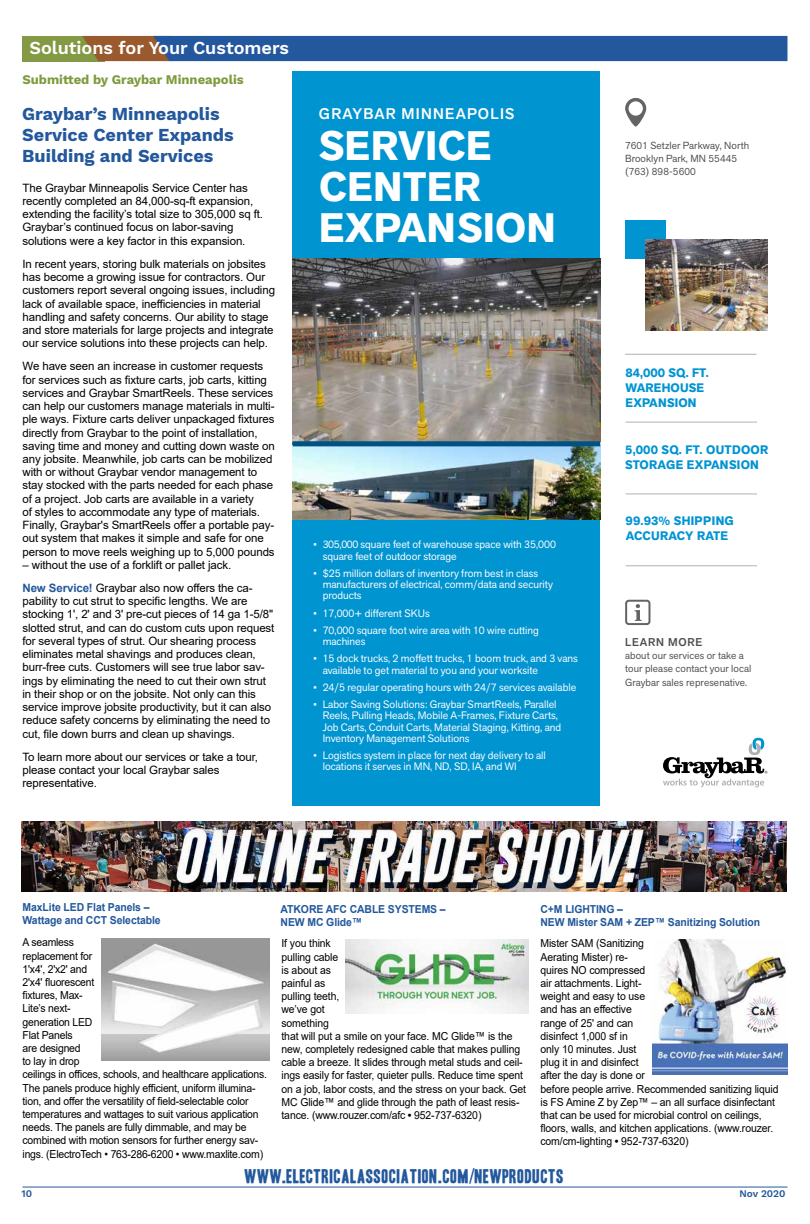
<style>
.page{position:relative;width:810px;height:1224px;background:#fff}
.page>*{position:absolute;margin:0;border:0;box-sizing:border-box;transform-origin:0 0}
.t1{font:700 40.8px/40.8px "Akzid Grtsk Next";letter-spacing:.01em;color:#fff}
.t2{font:700 18px/20.7px "Work Sans";color:#23589c}
.t3{font:600 18px "Work Sans";color:#fff}
.t4{font:17.1px "Headline One HPLHS";letter-spacing:.03em;color:#23589c;scale:1.11 1}
.t5{font:500 15.3px "Akzid Grtsk Next";letter-spacing:.08em;color:#fff}
.t6{font:700 13px "Work Sans";color:#7e9b3d}
.t7{font:700 12.2px/15.3px "Akzid Grtsk Next";letter-spacing:.01em;color:#0194d3}
.t8{font:11.5px/13.2px "Arial";letter-spacing:-.01em;color:#000}
.t9{font:500 11.2px "Akzid Grtsk Next";letter-spacing:.07em;color:#4d4d4f}
.t10{font:11px/13.2px "Arial";letter-spacing:-.01em;color:#000;scale:.95 1}
.t11{font:700 11px/13.2px "Arial";letter-spacing:-.01em;color:#23589c;scale:.95 1}
.t12{font:10.7px/11.2px "Akzid Grtsk Next";color:#fff}
.t13{font:10.2px/13.3px "Akzid Grtsk Next";letter-spacing:.01em;color:#4d4d4f}
.t14{font:600 10px "Work Sans";color:#23589c}
.s1{font-weight:700;color:#23589c}
.s2{font-weight:700}
</style>
<div class="page">
<hr style="left:22px;top:1187px;width:766px;height:1px;background:#23589c">
<img style="left:22px;top:821px;width:765px;height:70px">
<div style="left:22px;top:36px;width:83px;height:25px;background:#849944"></div>
<svg style="left:82px;top:36px;width:706px;height:25px;background:#315991"></svg>
<img style="left:102px;top:939px;width:167px;height:121px">
<div style="left:625px;top:220px;width:40px;height:38px;background:#0094d1"></div>
<div style="left:293px;top:72px;width:307px;height:734px;background:#0094d1"></div>
<svg style="left:663px;top:738px;width:104px;height:50px"></svg>
<svg style="left:625px;top:600px;width:25px;height:25px"></svg>
<svg style="left:625px;top:98px;width:21px;height:29px"></svg>
<hr style="left:626px;top:422px;width:131px;height:1px;background:#b1b4b6">
<hr style="left:626px;top:493px;width:131px;height:1px;background:#b1b4b6">
<hr style="left:626px;top:565px;width:131px;height:1px;background:#b1b4b6">
<hr style="left:625px;top:354px;width:132px;height:1px;background:#b1b4b6">
<img style="left:293px;top:258px;width:307px;height:183px">
<img style="left:293px;top:446px;width:307px;height:73px">
<img style="left:645px;top:239px;width:122px;height:92px">
<div style="left:293px;top:441px;width:307px;height:5px;background:#005282"></div>
<img style="left:345px;top:939px;width:183px;height:75px">
<img style="left:653px;top:940px;width:135px;height:135px">
<h2 class="t3" style="left:30px;top:38px;width:261px">Solutions for Your Customers</h2>
<p class="t6" style="left:22px;top:72px;width:223px">Submitted by Graybar Minneapolis</p>
<h2 class="t2" style="left:22px;top:105px;width:213px">Graybar’s Minneapolis<br>Service Center Expands<br>Building and Services</h2>
<p class="t8" style="left:22px;top:181px;width:242px">The Graybar Minneapolis Service Center has recently completed an 84,000-sq-ft expansion, extending the facility’s total size to 305,000 sq ft.<br>Graybar’s continued focus on labor-saving solutions were a key factor in this expansion.</p>
<p class="t8" style="left:22px;top:257px;width:254px">In recent years, storing bulk materials on jobsites has become a growing issue for contractors. Our customers report several ongoing issues, including lack of available space, inefficiencies in material handling and safety concerns. Our ability to stage and store materials for large projects and integrate our service solutions into these projects can help.</p>
<p class="t8" style="left:22px;top:360px;width:254px">We have seen an increase in customer requests for services such as fixture carts, job carts, kitting services and Graybar SmartReels. These services can help our customers manage materials in multi&shy;ple ways. Fixture carts deliver unpackaged fixtures directly from Graybar to the point of installation, saving time and money and cutting down waste on any jobsite. Meanwhile, job carts can be mobilized with or without Graybar vendor management to stay stocked with the parts needed for each phase of a project. Job carts are available in a variety<br>of styles to accommodate any type of materials.<br>Finally, Graybar's SmartReels offer a portable pay&shy;out system that makes it simple and safe for one person to move reels weighing up to 5,000 pounds</p>
<p class="t8" style="left:22px;top:553px;width:232px;line-height:23.2px">– without the use of a forklift or pallet jack.<br><span class="s1">New Service!</span> Graybar also now offers the ca-</p>
<p class="t8" style="left:22px;top:595px;width:253px">pability to cut strut to specific lengths. We are stocking 1ʹ, 2ʹ and 3ʹ pre-cut pieces of 14 ga 1-5/8ʺ slotted strut, and can do custom cuts upon request for several types of strut. Our shearing process eliminates metal shavings and produces clean, burr-free cuts. Customers will see true labor sav&shy;ings by eliminating the need to cut their own strut in their shop or on the jobsite. Not only can this service improve jobsite productivity, but it can also reduce safety concerns by eliminating the need to cut, file down burrs and clean up shavings.</p>
<p class="t8" style="left:22px;top:750px;width:237px">To learn more about our services or take a tour, please contact your local Graybar sales representative.</p>
<h3 class="t5" style="left:319px;top:104px;width:197px">GRAYBAR MINNEAPOLIS</h3>
<h1 class="t1" style="left:319px;top:126px;width:238px">SERVICE<br>CENTER<br>EXPANSION</h1>
<p class="t12" style="left:323px;top:539px;width:235px;text-indent:-9px">• 305,000 square feet of warehouse space with 35,000 square feet of outdoor storage</p>
<p class="t12" style="left:323px;top:567px;width:232px;text-indent:-9px">• $25 million dollars of inventory from best in class manufacturers of electrical, comm/data and security products</p>
<p class="t12" style="left:314px;top:607px;width:118px">• 17,000+ different SKUs</p>
<p class="t12" style="left:323px;top:624px;width:218px;text-indent:-9px">• 70,000 square foot wire area with 10 wire cutting machines</p>
<p class="t12" style="left:323px;top:653px;width:257px;text-indent:-9px">• 15 dock trucks, 2 moffett trucks, 1 boom truck, and 3 vans available to get material to you and your worksite</p>
<p class="t12" style="left:314px;top:681px;width:264px">• 24/5 regular operating hours with 24/7 services available</p>
<p class="t12" style="left:323px;top:699px;width:240px;text-indent:-9px">• Labor Saving Solutions: Graybar SmartReels, Parallel Reels, Pulling Heads, Mobile A-Frames, Fixture Carts, Job Carts, Conduit Carts, Material Staging, Kitting, and Inventory Management Solutions</p>
<p class="t12" style="left:323px;top:750px;width:225px;text-indent:-9px">• Logistics system in place for next day delivery to all locations it serves in MN, ND, SD, IA, and WI</p>
<p class="t13" style="left:625px;top:139px;width:126px">7601 Setzler Parkway, North<br>Brooklyn Park, MN 55445 (763) 898-5600</p>
<p class="t7" style="left:626px;top:365px;width:85px">84,000 SQ. FT.<br>WAREHOUSE<br>EXPANSION</p>
<p class="t7" style="left:625px;top:442px;width:145px">5,000 SQ. FT. OUTDOOR<br>STORAGE EXPANSION</p>
<p class="t7" style="left:626px;top:513px;width:110px">99.93% SHIPPING<br>ACCURACY RATE</p>
<p class="t9" style="left:625px;top:635px;width:79px">LEARN MORE</p>
<p class="t13" style="left:625px;top:649px;width:128px">about our services or take a tour please contact your local<br>Graybar sales represenative.</p>
<p class="t11" style="left:23px;top:901px;width:147px">MaxLite LED Flat Panels –<br>Wattage and CCT Selectable</p>
<p class="t10" style="left:23px;top:936px;width:259px">A seamless<br>replacement for<br>1'x4', 2'x2' and<br>2'x4' fluorescent<br>fixtures, Max-<br>Lite’s next-<br>generation LED<br>Flat Panels<br>are designed<br>to lay in drop<br>ceilings in offices, schools, and healthcare applications.<br>The panels produce highly efficient, uniform illumina&shy;tion, and offer the versatility of field-selectable color temperatures and wattages to suit various application needs. The panels are fully dimmable, and may be combined with motion sensors for further energy sav&shy;ings. (ElectroTech • 763-286-6200 • www.maxlite.com)</p>
<p class="t11" style="left:281px;top:903px;width:175px">ATKORE AFC CABLE SYSTEMS –<br>NEW MC Glide™</p>
<p class="t10" style="left:282px;top:937px;width:259px">If you think<br>pulling cable<br>is about as<br>painful as<br>pulling teeth,<br>we’ve got<br>something<br>that will put a smile on your face. MC Glide™ is the new, completely redesigned cable that makes pulling cable a breeze. It slides through metal studs and ceil&shy;ings easily for faster, quieter pulls. Reduce time spent on a job, labor costs, and the stress on your back. Get<br>MC Glide™ and glide through the path of least resis&shy;tance. (www.rouzer.com/afc <span class="s2">•</span> 952-737-6320)</p>
<p class="t11" style="left:540px;top:903px;width:233px">C+M LIGHTING –<br>NEW Mister SAM + ZEP™ Sanitizing Solution</p>
<p class="t10" style="left:540px;top:937px;width:252px">Mister SAM (Sanitizing<br>Aerating Mister) re-<br>quires NO compressed<br>air attachments. Light-<br>weight and easy to use<br>and has an effective<br>range of 25' and can<br>disinfect 1,000 sf in<br>only 10 minutes. Just<br>plug it in and disinfect<br>after the day is done or<br>before people arrive. Recommended sanitizing liquid is FS Amine Z by Zep™ – an all surface disinfectant that can be used for microbial control on ceilings, floors, walls, and kitchen applications. (www.rouzer. com/cm-lighting <span class="s2">•</span> 952-737-6320)</p>
<h3 class="t4" style="left:245px;top:1168px;width:289px">WWW.ELECTRICALASSOCIATION.COM/NEWPRODUCTS</h3>
<p class="t14" style="left:22px;top:1188px;width:12px">10</p>
<p class="t14" style="left:739px;top:1188px;width:48px">Nov 2020</p>
</div>
